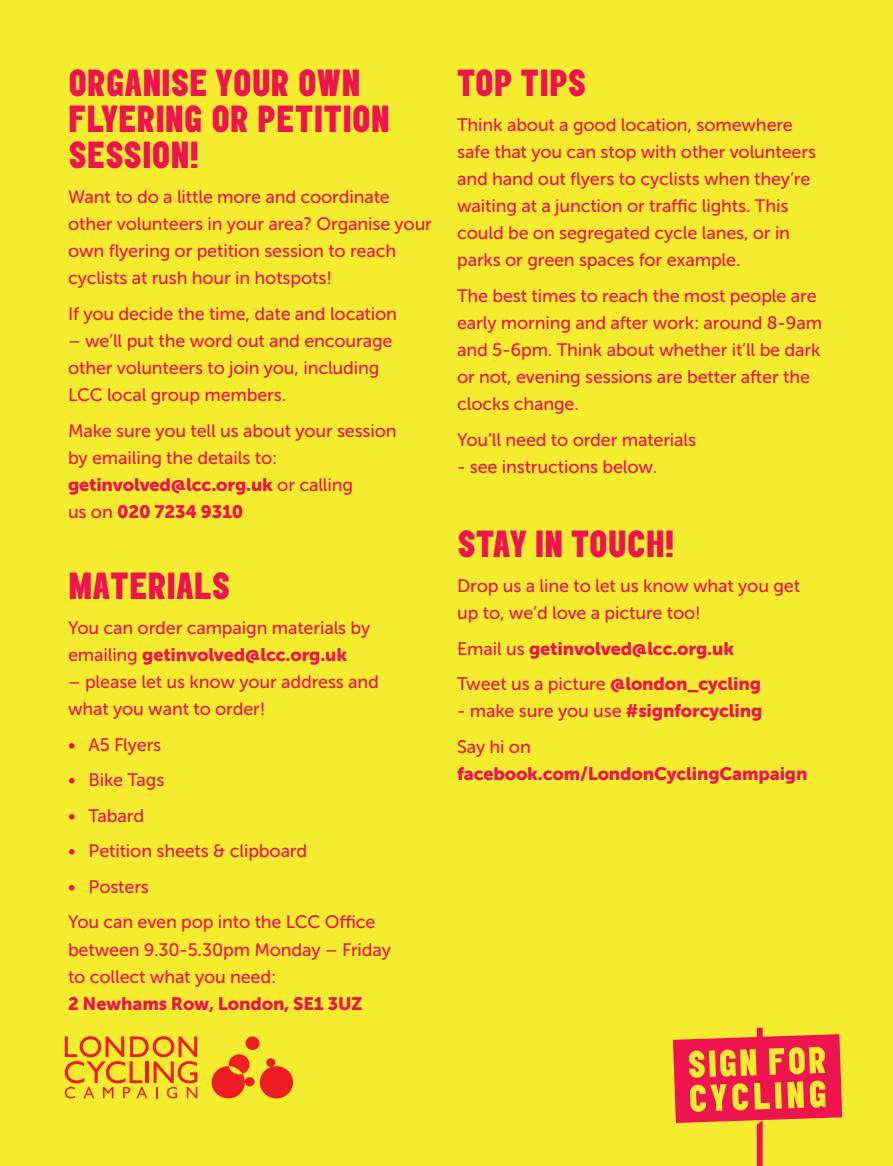
<style>
.page{position:relative;width:893px;height:1166px;background:#fff}
.page>*{position:absolute;margin:0;border:0;box-sizing:border-box;transform-origin:0 0}
.t1{font:900 33px/36px "Elephant";letter-spacing:-.01em;color:#ed1450}
.t2{font:900 33px "Elephant";letter-spacing:.01em;color:#ed1450}
.t3{font:18px/27px "Museo Sans 500";letter-spacing:-.01em;color:#ed1450}
.t4{font:18px/27px "Museo Sans 900";letter-spacing:-.01em;color:#ed1450}
.s1{font-family:"Museo Sans 900"}
.s2{font-family:"Museo Sans 500"}
</style>
<div class="page">
<div style="left:0;top:0;width:893px;height:1165px;background:#f4ed2f"></div>
<svg style="left:673px;top:1027px;width:169px;height:138px"></svg>
<div style="left:260px;top:1065px;width:33px;height:33px;background:#ee1d23;border-radius:50%"></div>
<svg style="left:245px;top:1076px;width:10px;height:10px"></svg>
<div style="left:246px;top:1036px;width:14px;height:13px;background:#ee1d23;border-radius:50%"></div>
<svg style="left:266px;top:1057px;width:9px;height:9px"></svg>
<svg style="left:212px;top:1054px;width:38px;height:43px"></svg>
<svg style="left:65px;top:1036px;width:132px;height:62px"></svg>
<p class="t1" style="left:68px;top:64px;width:324px">ORGANISE YOUR OWN<br>FLYERING OR PETITION<br>SESSION!</p>
<p class="t3" style="left:68px;top:184px;width:365px">Want to do a little more and coordinate other volunteers in your area? Organise your own flyering or petition session to reach cyclists at rush hour in hotspots!</p>
<p class="t3" style="left:68px;top:300px;width:331px">If you decide the time, date and location</p>
<p class="t3" style="left:68px;top:327px;width:326px">– we’ll put the word out and encourage other volunteers to join you, including<br>LCC local group members.</p>
<p class="t3" style="left:68px;top:417px;width:330px">Make sure you tell us about your session by emailing the details to: <span class="s1">getinvolved@lcc.org.uk</span> or calling<br>us on <span class="s1">020 7234 9310</span></p>
<p class="t2" style="left:68px;top:564px;width:164px">MATERIALS</p>
<p class="t3" style="left:68px;top:614px;width:304px">You can order campaign materials by emailing <span class="s1">getinvolved@lcc.org.uk</span></p>
<p class="t3" style="left:68px;top:668px;width:313px">– please let us know your address and what you want to order!</p>
<p class="t3" style="left:68px;top:731px;width:95px">• A5 Flyers</p>
<p class="t3" style="left:68px;top:766px;width:98px">• Bike Tags</p>
<p class="t3" style="left:68px;top:802px;width:78px">• Tabard</p>
<p class="t3" style="left:68px;top:837px;width:241px">• Petition sheets &amp; clipboard</p>
<p class="t3" style="left:68px;top:873px;width:82px">• Posters</p>
<p class="t3" style="left:68px;top:908px;width:325px">You can even pop into the LCC Office between 9.30-5.30pm Monday – Friday to collect what you need:<br><span class="s1">2 Newhams Row, London, SE1 3UZ</span></p>
<p class="t1" style="left:457px;top:64px;width:131px">TOP TIPS</p>
<p class="t3" style="left:457px;top:112px;width:360px">Think about a good location, somewhere safe that you can stop with other volunteers and hand out flyers to cyclists when they’re waiting at a junction or traffic lights. This could be on segregated cycle lanes, or in parks or green spaces for example.</p>
<p class="t3" style="left:457px;top:282px;width:367px">The best times to reach the most people are early morning and after work: around 8-9am and 5-6pm. Think about whether it’ll be dark or not, evening sessions are better after the clocks change.</p>
<p class="t3" style="left:457px;top:426px;width:241px">You’ll need to order materials</p>
<p class="t3" style="left:457px;top:453px;width:202px">- see instructions below.</p>
<p class="t1" style="left:457px;top:525px;width:219px">STAY IN TOUCH!</p>
<p class="t3" style="left:457px;top:572px;width:344px">Drop us a line to let us know what you get up to, we’d love a picture too!</p>
<p class="t4" style="left:457px;top:634px;width:278px"><span class="s2">Email us</span> getinvolved@lcc.org.uk</p>
<p class="t3" style="left:457px;top:670px;width:305px">Tweet us a picture <span class="s1">@london_cycling</span></p>
<p class="t3" style="left:457px;top:697px;width:307px">- make sure you use <span class="s1">#signforcycling</span></p>
<p class="t4" style="left:457px;top:732px;width:352px"><span class="s2">Say hi on </span>facebook.com/LondonCyclingCampaign</p>
</div>
